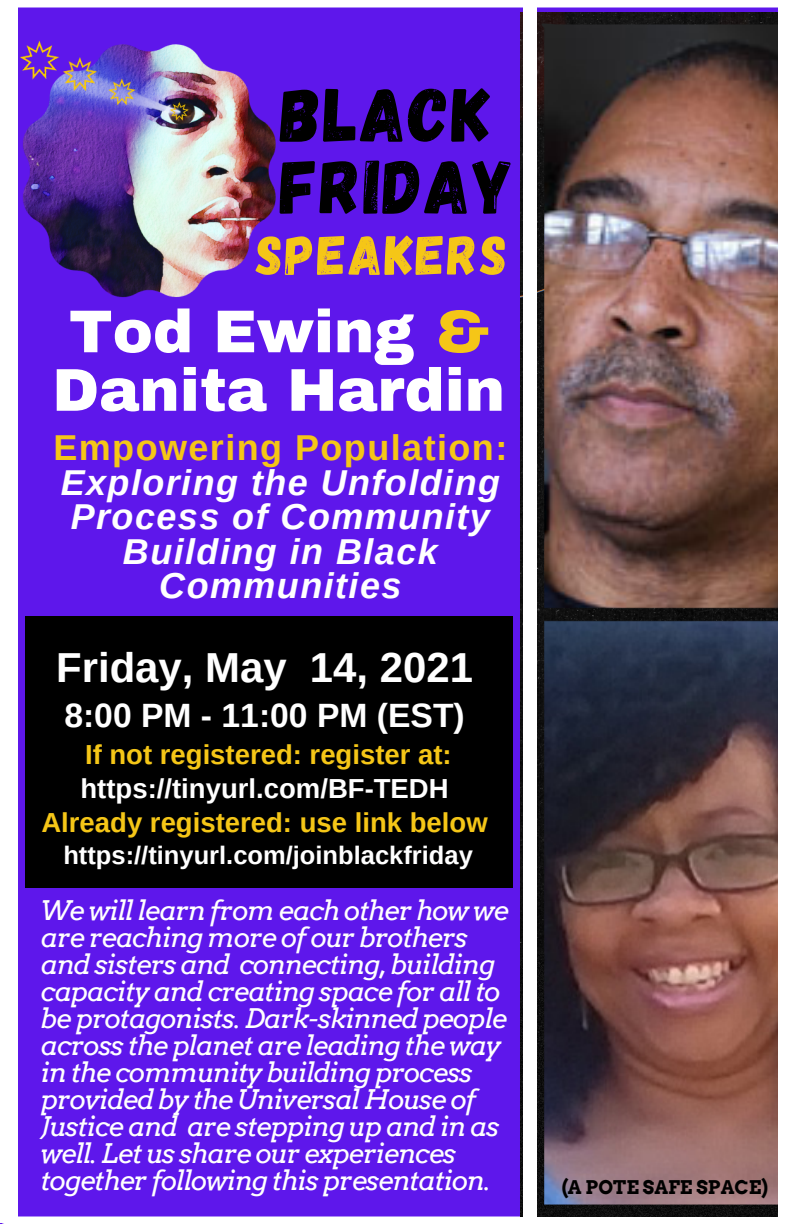
<style>
.page{position:relative;width:792px;height:1224px;background:#5e17eb}
.page>*{position:absolute;margin:0;border:0;box-sizing:border-box;transform-origin:0 0}
.t1{font:75.8px/72px "Gagalin";letter-spacing:.03em;color:#000}
.t2{font:900 60.4px "Archivo";color:#fff}
.t3{font:55.8px "Gagalin";letter-spacing:.045em;color:#f5c617}
.t4{font:700 42px "Arimo";color:#fff}
.t5{font:italic 700 36px/34.4px "Arimo";letter-spacing:.04em;color:#fff;text-align:center}
.t6{font:700 33.6px "Arimo";color:#fff}
.t7{font:700 27.6px/34.2px "Arimo";color:#f5c617}
.t8{font:italic 27px/27px "Arvo";letter-spacing:-.045em;color:#fff}
.t9{font:700 25.6px "Arimo";color:#fff}
.t10{font:700 18.8px "Arvo";color:#000}
.s1{color:#f5c617}
.s2{font-style:normal;color:#f5c617}
.s3{color:#fff}
</style>
<div class="page">
<div style="left:25px;top:616px;width:487px;height:271px;background:#000"></div>
<div style="left:0;top:0;width:18px;height:1224px;background:#fff"></div>
<img style="left:19px;top:40px;width:257px;height:258px">
<div style="left:0;top:0;width:792px;height:8px;background:#fff"></div>
<div style="left:4px;top:1216px;width:788px;height:8px;background:#fff"></div>
<img style="left:521px;top:12px;width:257px;height:1204px">
<div style="left:524px;top:0;width:13px;height:1224px;background:#fff"></div>
<div style="left:778px;top:4px;width:14px;height:1220px;background:#fff"></div>
<p class="t1" style="left:280px;top:75px;width:235px">BLACK<br>FRIDAY</p>
<p class="t3" style="left:256px;top:219px;width:252px">SPEAKERS</p>
<p class="t2" style="left:69px;top:299px;width:421px">Tod Ewing <span class="s1">&amp;</span></p>
<p class="t2" style="left:52px;top:358px;width:454px">Danita Hardin</p>
<p class="t5" style="left:53px;top:431px;width:455px"><span class="s2">Empowering Population:<br></span>Exploring the Unfolding<br>Process of Community<br>Building in Black<br>Communities</p>
<p class="t4" style="left:56px;top:644px;width:418px">Friday, May 14, 2021</p>
<p class="t6" style="left:64px;top:696px;width:402px">8:00 PM - 11:00 PM (EST)</p>
<p class="t7" style="left:80px;top:737px;width:373px">If not registered: register at: <span class="s3">https://tinyurl.com/BF-TEDH</span></p>
<p class="t7" style="left:41px;top:806px;width:448px">Already registered: use link below</p>
<p class="t9" style="left:63px;top:841px;width:411px">https://tinyurl.com/joinblackfriday</p>
<p class="t8" style="left:41px;top:897px;width:470px">We will learn from each other how we are reaching more ofour brothers and sisters and connecting, building capacity and creating space for all to be protagonists. Dark-skinned people across the planet are leading the way in the community building process provided by the Universal House of Justice and are stepping up and in as well. Let us share our experiences together following this presentation.</p>
<p class="t10" style="left:561px;top:1176px;width:208px">(A POTE SAFE SPACE)</p>
</div>
